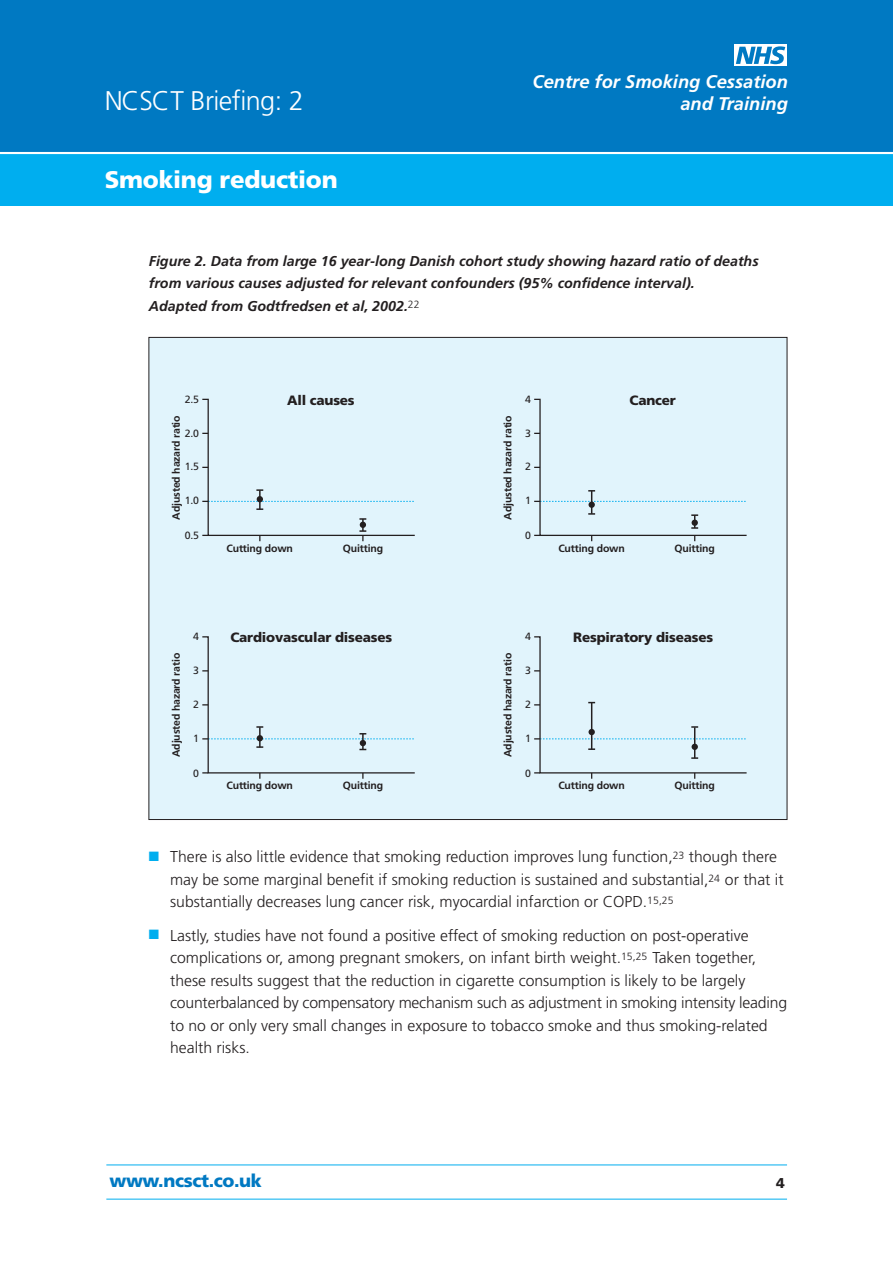
<style>
.page{position:relative;width:893px;height:1263px;background:#fff}
.page>*{position:absolute;margin:0;border:0;box-sizing:border-box;transform-origin:0 0}
.t1{font:300 27px "Frutiger";letter-spacing:-.02em;color:#fff}
.t2{font:900 24px "Frutiger";letter-spacing:-.01em;color:#fff}
.t3{font:italic 700 18.3px "Frutiger";color:#fff}
.t4{font:900 18px "Frutiger";letter-spacing:-.02em;color:#0079c2}
.t5{font:300 15.75px/22.5px "Frutiger";color:#231f20}
.t6{font:italic 700 14.25px/22.5px "Frutiger";color:#231f20}
.t7{font:900 14.25px "Frutiger";color:#231f20}
.t8{font:900 13.5px "Frutiger";letter-spacing:-.015em;color:#231f20}
.t9{font:700 10.5px "Frutiger";letter-spacing:-.015em;color:#231f20}
.t10{font:10.5px "Frutiger";color:#231f20}
.s1{color:#00aeef}
</style>
<div class="page">
<div style="left:0;top:0;width:892px;height:206px;background:#00aeef"></div>
<div style="left:0;top:0;width:892px;height:153px;background:#0079c2"></div>
<div style="left:734px;top:45px;width:53px;height:21px;background:#fff"></div>
<svg style="left:736px;top:46px;width:49px;height:18px"></svg>
<hr style="left:0;top:152px;width:892px;height:2px;background:#fff">
<hr style="left:106px;top:1165px;width:681px;height:1px;background:#00aeef">
<hr style="left:106px;top:1199px;width:681px;height:1px;background:#00aeef">
<div style="left:148px;top:337px;width:639px;height:483px;background:#e1f4fc;border:1px solid #231f20"></div>
<svg style="left:202px;top:398px;width:213px;height:143px"></svg>
<svg style="left:202px;top:636px;width:213px;height:143px"></svg>
<svg style="left:534px;top:636px;width:213px;height:143px"></svg>
<svg style="left:534px;top:398px;width:213px;height:143px"></svg>
<p class="t3" style="left:532px;top:75px;width:257px">Centre for Smoking Cessation</p>
<h1 class="t1" style="left:105px;top:90px;width:200px">NCSCT Briefing: 2</h1>
<p class="t3" style="left:680px;top:96px;width:109px">and Training</p>
<h2 class="t2" style="left:105px;top:170px;width:234px">Smoking reduction</h2>
<p class="t6" style="left:149px;top:251px;width:611px">Figure 2. Data from large 16 year-long Danish cohort study showing hazard ratio of deaths from various causes adjusted for relevant confounders (95% confidence interval).<br>Adapted from Godtfredsen et al, 2002.<sup>22</sup></p>
<p class="t10" style="left:185px;top:395px;width:16px">2.5</p>
<p class="t8" style="left:287px;top:395px;width:69px">All causes</p>
<p class="t10" style="left:525px;top:395px;width:7px">4</p>
<p class="t8" style="left:629px;top:395px;width:48px">Cancer</p>
<p class="t9" style="left:172px;top:520px;width:106px;rotate:-90deg">Adjusted hazard ratio</p>
<p class="t10" style="left:185px;top:429px;width:16px">2.0</p>
<p class="t10" style="left:185px;top:463px;width:16px">1.5</p>
<p class="t10" style="left:185px;top:496px;width:16px">1.0</p>
<p class="t9" style="left:503px;top:520px;width:106px;rotate:-90deg">Adjusted hazard ratio</p>
<p class="t10" style="left:525px;top:429px;width:7px">3</p>
<p class="t10" style="left:525px;top:463px;width:7px">2</p>
<p class="t10" style="left:525px;top:496px;width:7px">1</p>
<p class="t10" style="left:185px;top:531px;width:16px">0.5</p>
<p class="t10" style="left:525px;top:531px;width:7px">0</p>
<p class="t9" style="left:226px;top:544px;width:68px">Cutting down</p>
<p class="t9" style="left:343px;top:544px;width:42px">Quitting</p>
<p class="t9" style="left:558px;top:544px;width:68px">Cutting down</p>
<p class="t9" style="left:674px;top:544px;width:42px">Quitting</p>
<p class="t10" style="left:193px;top:632px;width:7px">4</p>
<p class="t8" style="left:230px;top:632px;width:163px">Cardiovascular diseases</p>
<p class="t10" style="left:525px;top:632px;width:7px">4</p>
<p class="t8" style="left:573px;top:632px;width:141px">Respiratory diseases</p>
<p class="t9" style="left:172px;top:757px;width:106px;rotate:-90deg">Adjusted hazard ratio</p>
<p class="t10" style="left:193px;top:666px;width:7px">3</p>
<p class="t10" style="left:193px;top:700px;width:7px">2</p>
<p class="t10" style="left:193px;top:734px;width:7px">1</p>
<p class="t9" style="left:503px;top:757px;width:106px;rotate:-90deg">Adjusted hazard ratio</p>
<p class="t10" style="left:525px;top:666px;width:7px">3</p>
<p class="t10" style="left:525px;top:700px;width:7px">2</p>
<p class="t10" style="left:525px;top:734px;width:7px">1</p>
<p class="t10" style="left:193px;top:769px;width:7px">0</p>
<p class="t10" style="left:525px;top:769px;width:7px">0</p>
<p class="t9" style="left:226px;top:782px;width:68px">Cutting down</p>
<p class="t9" style="left:343px;top:782px;width:42px">Quitting</p>
<p class="t9" style="left:558px;top:782px;width:68px">Cutting down</p>
<p class="t9" style="left:674px;top:782px;width:42px">Quitting</p>
<p class="t5" style="left:170px;top:847px;width:615px;text-indent:-21px"><span class="s1">■</span> There is also little evidence that smoking reduction improves lung function,<sup>23</sup> though there may be some marginal benefit if smoking reduction is sustained and substantial,<sup>24</sup> or that it substantially decreases lung cancer risk, myocardial infarction or COPD.<sup>15,25</sup></p>
<p class="t5" style="left:170px;top:925px;width:618px;text-indent:-21px"><span class="s1">■</span> Lastly, studies have not found a positive effect of smoking reduction on post-operative complications or, among pregnant smokers, on infant birth weight.<sup>15,25</sup> Taken together, these results suggest that the reduction in cigarette consumption is likely to be largely counterbalanced by compensatory mechanism such as adjustment in smoking intensity leading to no or only very small changes in exposure to tobacco smoke and thus smoking-related health risks.</p>
<p class="t4" style="left:109px;top:1174px;width:154px">www.ncsct.co.uk</p>
<p class="t7" style="left:776px;top:1177px;width:10px">4</p>
</div>
